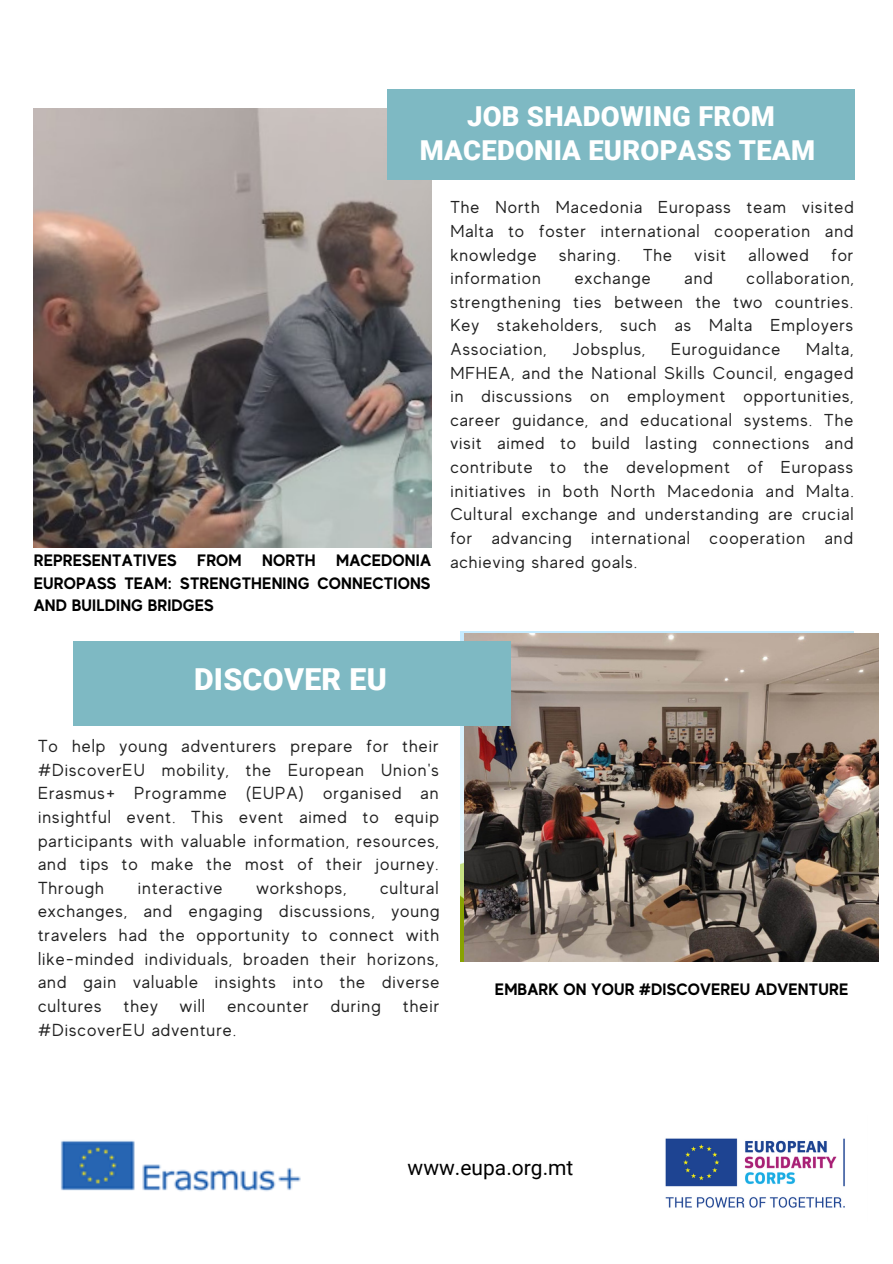
<style>
.page{position:relative;width:893px;height:1264px;background:#fff}
.page>*{position:absolute;margin:0;border:0;box-sizing:border-box;transform-origin:0 0}
.t1{font:900 30.3px "Roboto";letter-spacing:.01em;color:#fff}
.t2{font:900 27.45px/33.8px "Roboto";letter-spacing:.01em;color:#fff;text-align:center}
.t3{font:21px "Roboto";color:#000}
.t4{font:17.4px/23.5px "MADE Evolve Sans";letter-spacing:.06em;color:#222;text-align:justify}
.t5{font:17.25px/23.5px "MADE Evolve Sans";letter-spacing:.06em;color:#222;text-align:justify}
.t6{font:700 16.5px/22.5px "MADE Evolve Sans";letter-spacing:.01em;color:#000;text-align:justify}
</style>
<div class="page">
<img style="left:34px;top:108px;width:398px;height:439px">
<div style="left:387px;top:89px;width:467px;height:90px;background:#7eb9c3"></div>
<img style="left:61px;top:1140px;width:240px;height:52px">
<img style="left:665px;top:1138px;width:180px;height:70px">
<img style="left:464px;top:633px;width:414px;height:328px">
<div style="left:74px;top:641px;width:437px;height:84px;background:#7eb9c3"></div>
<p class="t2" style="left:420px;top:100px;width:396px">JOB SHADOWING FROM<br>MACEDONIA EUROPASS TEAM</p>
<p class="t6" style="left:34px;top:549px;width:399px">REPRESENTATIVES FROM NORTH MACEDONIA EUROPASS TEAM: STRENGTHENING CONNECTIONS AND BUILDING BRIDGES</p>
<p class="t5" style="left:450px;top:196px;width:405px">The North Macedonia Europass team visited Malta to foster international cooperation and knowledge</p>
<p class="t5" style="left:559px;top:243px;width:63px">sharing.</p>
<p class="t5" style="left:643px;top:243px;width:30px">The</p>
<p class="t5" style="left:694px;top:243px;width:33px">visit</p>
<p class="t5" style="left:748px;top:243px;width:62px">allowed</p>
<p class="t5" style="left:831px;top:243px;width:23px">for</p>
<p class="t5" style="left:450px;top:266px;width:405px;text-indent:296px">collaboration, strengthening ties between the two countries.<br>Key stakeholders, such as Malta Employers Association,</p>
<p class="t5" style="left:450px;top:266px;width:92px">information</p>
<p class="t5" style="left:574px;top:266px;width:77px">exchange</p>
<p class="t5" style="left:684px;top:266px;width:30px">and</p>
<p class="t5" style="left:450px;top:337px;width:405px;text-indent:356px">Malta, MFHEA, and the National Skills Council, engaged in discussions on employment opportunities, career guidance, and educational systems. The visit aimed to build lasting connections and contribute to the development of Europass initiatives in both North Macedonia and Malta.<br>Cultural exchange and understanding are crucial for advancing international cooperation and achieving shared goals.</p>
<p class="t5" style="left:572px;top:337px;width:74px">Jobsplus,</p>
<p class="t5" style="left:671px;top:337px;width:111px">Euroguidance</p>
<p class="t1" style="left:194px;top:661px;width:194px">DISCOVER EU</p>
<p class="t4" style="left:38px;top:734px;width:402px">To help young adventurers prepare for their #DiscoverEU mobility, the European Union's Erasmus+ Programme (EUPA) organised an insightful event. This event aimed to equip participants with valuable information, resources, and tips to make the most of their journey.<br>Through</p>
<p class="t4" style="left:38px;top:876px;width:403px;text-indent:342px">cultural exchanges, and engaging discussions, young travelers had the opportunity to connect with like-minded individuals, broaden their horizons, and gain valuable insights into the diverse cultures</p>
<p class="t4" style="left:138px;top:876px;width:86px">interactive</p>
<p class="t4" style="left:256px;top:876px;width:91px">workshops,</p>
<p class="t4" style="left:124px;top:994px;width:35px">they</p>
<p class="t4" style="left:180px;top:994px;width:27px">will</p>
<p class="t4" style="left:227px;top:994px;width:83px">encounter</p>
<p class="t4" style="left:330px;top:994px;width:52px">during</p>
<p class="t4" style="left:403px;top:994px;width:37px">their</p>
<p class="t4" style="left:38px;top:1017px;width:199px">#DiscoverEU adventure.</p>
<p class="t6" style="left:495px;top:977px;width:355px">EMBARK ON YOUR #DISCOVEREU ADVENTURE</p>
<p class="t3" style="left:407px;top:1155px;width:167px">www.eupa.org.mt</p>
</div>
